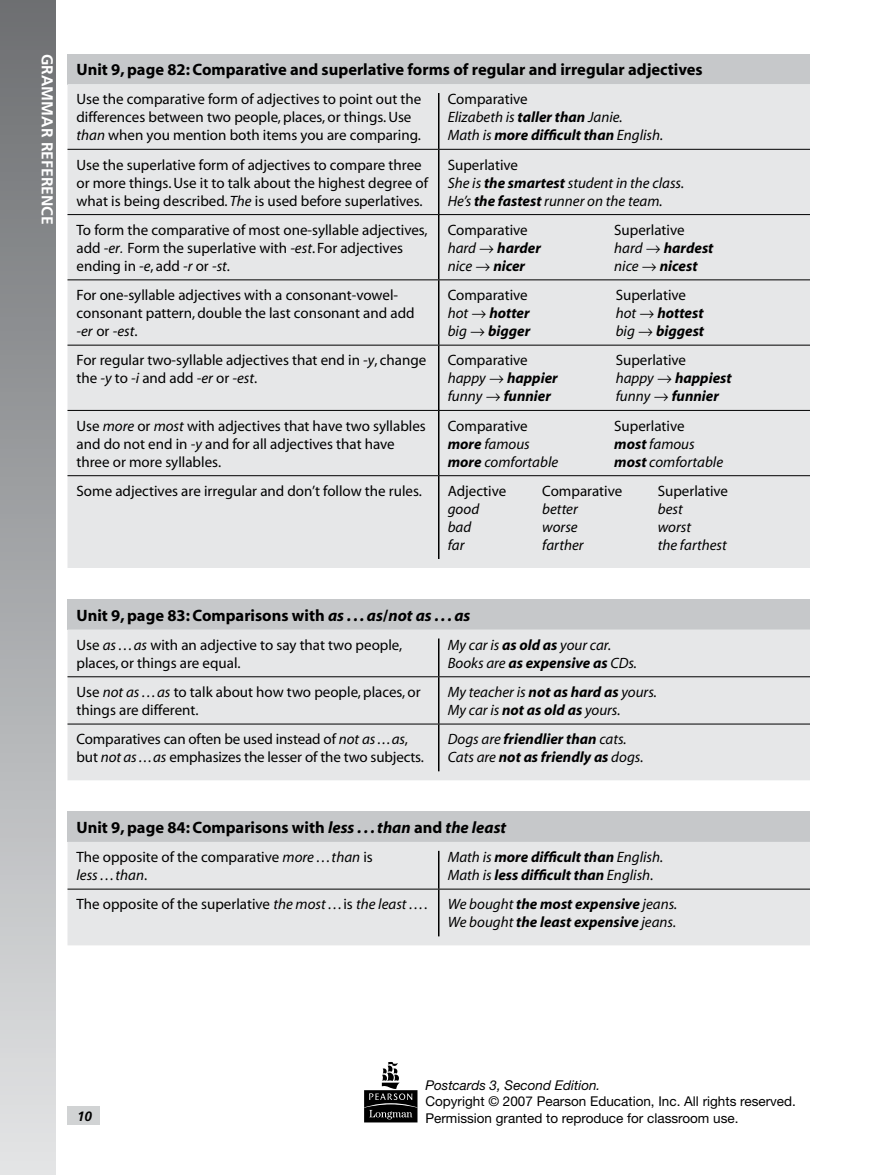
<style>
.page{position:relative;width:891px;height:1175px;background:#fff}
.page>*{position:absolute;margin:0;border:0;box-sizing:border-box;transform-origin:0 0}
.t1{font:700 16.5px "Myriad";color:#000}
.t2{font:700 15.75px "Frutiger";color:#fff}
.t3{font:15px/18px "Myriad";color:#000}
.t4{font:italic 15px/18px "Myriad";color:#000}
.t5{font:italic 700 15px/18px "Myriad";color:#000}
.t6{font:13.5px/16.5px "Helvetica Neue";color:#000}
.t7{font:italic 13.5px "Helvetica Neue";color:#000}
.t8{font:italic 700 13.5px "Frutiger";color:#000}
.s1{font-style:italic}
.s2{font-style:normal}
.s3{font-weight:700}
.s4{font-family:"Palatino";font-style:italic}
.s5{font-weight:400}
</style>
<div class="page">
<div style="left:0;top:0;width:55px;height:1174px;background:linear-gradient(to bottom,#6c6e71,#e2e4e5)"></div>
<div style="left:68px;top:54px;width:742px;height:30px;background:#c6c8ca"></div>
<div style="left:68px;top:84px;width:742px;height:484px;background:#e6e7e8"></div>
<hr style="left:438px;top:93px;width:2px;height:56px;background:#000">
<hr style="left:438px;top:150px;width:2px;height:64px;background:#000">
<hr style="left:438px;top:215px;width:2px;height:64px;background:#000">
<hr style="left:438px;top:280px;width:2px;height:65px;background:#000">
<hr style="left:438px;top:345px;width:2px;height:65px;background:#000">
<hr style="left:438px;top:411px;width:2px;height:64px;background:#000">
<hr style="left:438px;top:476px;width:2px;height:83px;background:#000">
<hr style="left:68px;top:149px;width:371px;height:1px;background:#000">
<hr style="left:439px;top:149px;width:371px;height:1px;background:#000">
<hr style="left:68px;top:214px;width:371px;height:1px;background:#000">
<hr style="left:439px;top:214px;width:371px;height:1px;background:#000">
<hr style="left:68px;top:279px;width:371px;height:1px;background:#000">
<hr style="left:439px;top:279px;width:371px;height:1px;background:#000">
<hr style="left:68px;top:345px;width:371px;height:1px;background:#000">
<hr style="left:439px;top:345px;width:371px;height:1px;background:#000">
<hr style="left:68px;top:410px;width:371px;height:1px;background:#000">
<hr style="left:439px;top:410px;width:371px;height:1px;background:#000">
<hr style="left:68px;top:475px;width:371px;height:1px;background:#000">
<hr style="left:439px;top:475px;width:371px;height:1px;background:#000">
<div style="left:68px;top:599px;width:742px;height:30px;background:#c6c8ca"></div>
<div style="left:68px;top:629px;width:742px;height:151px;background:#e6e7e8"></div>
<hr style="left:438px;top:638px;width:2px;height:38px;background:#000">
<hr style="left:438px;top:677px;width:2px;height:46px;background:#000">
<hr style="left:438px;top:724px;width:2px;height:47px;background:#000">
<hr style="left:68px;top:676px;width:371px;height:1px;background:#000">
<hr style="left:439px;top:676px;width:371px;height:1px;background:#000">
<hr style="left:68px;top:723px;width:371px;height:1px;background:#000">
<hr style="left:439px;top:723px;width:371px;height:1px;background:#000">
<div style="left:68px;top:812px;width:742px;height:30px;background:#c6c8ca"></div>
<div style="left:68px;top:842px;width:742px;height:103px;background:#e6e7e8"></div>
<hr style="left:438px;top:850px;width:2px;height:38px;background:#000">
<hr style="left:438px;top:889px;width:2px;height:47px;background:#000">
<hr style="left:68px;top:888px;width:371px;height:1px;background:#000">
<hr style="left:439px;top:888px;width:371px;height:1px;background:#000">
<div style="left:68px;top:1106px;width:32px;height:18px;background:#d1d3d4"></div>
<svg style="left:364px;top:1062px;width:54px;height:60px"></svg>
<p class="t2" style="left:57px;top:54px;width:172px;rotate:90deg">GRAMMAR REFERENCE</p>
<p class="t1" style="left:76px;top:61px;width:628px">Unit 9, page 82: Comparative and superlative forms of regular and irregular adjectives</p>
<p class="t3" style="left:76px;top:91px;width:346px">Use the comparative form of adjectives to point out the differences between two people, places, or things. Use <span class="s1">than</span> when you mention both items you are comparing.</p>
<p class="t4" style="left:448px;top:91px;width:217px"><span class="s2">Comparative<br></span>Elizabeth is <span class="s3">taller than</span> Janie.<br>Math is <span class="s3">more difficult than</span> English.</p>
<p class="t3" style="left:76px;top:156px;width:353px">Use the superlative form of adjectives to compare three or more things. Use it to talk about the highest degree of what is being described. <span class="s1">The</span> is used before superlatives.</p>
<p class="t4" style="left:448px;top:156px;width:238px"><span class="s2">Superlative<br></span>She is <span class="s3">the smartest</span> student in the class.<br>He’s <span class="s3">the fastest</span> runner on the team.</p>
<p class="t3" style="left:76px;top:221px;width:353px">To form the comparative of most one-syllable adjectives, add <span class="s1">-er</span><span class="s4">.</span> Form the superlative with <span class="s1">-est</span>. For adjectives ending in <span class="s1">-e</span>, add <span class="s1">-r</span> or <span class="s1">-st</span>.</p>
<p class="t3" style="left:448px;top:221px;width:82px">Comparative</p>
<p class="t3" style="left:614px;top:221px;width:72px">Superlative</p>
<p class="t5" style="left:448px;top:239px;width:95px"><span class="s5">hard</span> → harder</p>
<p class="t5" style="left:614px;top:239px;width:101px"><span class="s5">hard</span> → hardest</p>
<p class="t5" style="left:448px;top:257px;width:79px"><span class="s5">nice</span> → nicer</p>
<p class="t5" style="left:614px;top:257px;width:85px"><span class="s5">nice</span> → nicest</p>
<p class="t3" style="left:76px;top:287px;width:340px">For one-syllable adjectives with a consonant-vowel&shy;consonant pattern, double the last consonant and add <span class="s1">-er</span> or <span class="s1">-est</span>.</p>
<p class="t3" style="left:448px;top:287px;width:82px">Comparative</p>
<p class="t3" style="left:616px;top:287px;width:72px">Superlative</p>
<p class="t5" style="left:448px;top:304px;width:83px"><span class="s5">hot</span> → hotter</p>
<p class="t5" style="left:616px;top:304px;width:89px"><span class="s5">hot</span> → hottest</p>
<p class="t5" style="left:448px;top:322px;width:84px"><span class="s5">big</span> → bigger</p>
<p class="t5" style="left:616px;top:322px;width:90px"><span class="s5">big</span> → biggest</p>
<p class="t3" style="left:76px;top:352px;width:351px">For regular two-syllable adjectives that end in <span class="s1">-y</span>, change the <span class="s1">-y</span> to <span class="s1">-i</span> and add <span class="s1">-er</span> or <span class="s1">-est</span>.</p>
<p class="t3" style="left:448px;top:352px;width:82px">Comparative</p>
<p class="t3" style="left:616px;top:352px;width:72px">Superlative</p>
<p class="t5" style="left:448px;top:370px;width:112px"><span class="s5">happy</span> → happier</p>
<p class="t5" style="left:616px;top:370px;width:117px"><span class="s5">happy</span> → happiest</p>
<p class="t5" style="left:448px;top:388px;width:105px"><span class="s5">funny</span> → funnier</p>
<p class="t5" style="left:616px;top:388px;width:105px"><span class="s5">funny</span> → funnier</p>
<p class="t3" style="left:76px;top:417px;width:351px">Use <span class="s1">more</span> or <span class="s1">most</span> with adjectives that have two syllables and do not end in <span class="s1">-y</span> and for all adjectives that have three or more syllables.</p>
<p class="t3" style="left:448px;top:417px;width:82px">Comparative</p>
<p class="t3" style="left:614px;top:417px;width:72px">Superlative</p>
<p class="t4" style="left:448px;top:435px;width:84px"><span class="s3">more</span> famous</p>
<p class="t4" style="left:614px;top:435px;width:82px"><span class="s3">most</span> famous</p>
<p class="t4" style="left:448px;top:453px;width:112px"><span class="s3">more</span> comfortable</p>
<p class="t4" style="left:614px;top:453px;width:110px"><span class="s3">most</span> comfortable</p>
<p class="t3" style="left:76px;top:482px;width:347px">Some adjectives are irregular and don’t follow the rules.</p>
<p class="t3" style="left:448px;top:482px;width:60px">Adjective</p>
<p class="t3" style="left:542px;top:482px;width:82px">Comparative</p>
<p class="t3" style="left:658px;top:482px;width:72px">Superlative</p>
<p class="t4" style="left:448px;top:500px;width:33px">good</p>
<p class="t4" style="left:542px;top:500px;width:37px">better</p>
<p class="t4" style="left:658px;top:500px;width:27px">best</p>
<p class="t4" style="left:448px;top:518px;width:25px">bad</p>
<p class="t4" style="left:542px;top:518px;width:37px">worse</p>
<p class="t4" style="left:658px;top:518px;width:35px">worst</p>
<p class="t4" style="left:448px;top:536px;width:18px">far</p>
<p class="t4" style="left:542px;top:536px;width:43px">farther</p>
<p class="t4" style="left:658px;top:536px;width:71px">the farthest</p>
<p class="t1" style="left:76px;top:606px;width:396px">Unit 9, page 83: Comparisons with <span class="s1">as . . . as</span>/<span class="s1">not as . . . as</span></p>
<p class="t3" style="left:76px;top:636px;width:327px">Use <span class="s1">as . . . as</span> with an adjective to say that two people, places, or things are equal.</p>
<p class="t4" style="left:448px;top:636px;width:191px">My car is <span class="s3">as old as</span> your car.<br>Books are <span class="s3">as expensive as</span> CDs.</p>
<p class="t3" style="left:76px;top:683px;width:346px">Use <span class="s1">not as . . . as</span> to talk about how two people, places, or things are different.</p>
<p class="t4" style="left:448px;top:683px;width:211px">My teacher is <span class="s3">not as hard as</span> yours.<br>My car is <span class="s3">not as old as</span> yours.</p>
<p class="t3" style="left:76px;top:731px;width:349px">Comparatives can often be used instead of <span class="s1">not as . . . as</span>, but <span class="s1">not as . . . as</span> emphasizes the lesser of the two subjects.</p>
<p class="t5" style="left:448px;top:730px;width:197px"><span class="s5">Dogs are</span> friendlier than <span class="s5">cats.<br>Cats are</span> not as friendly as <span class="s5">dogs.</span></p>
<p class="t1" style="left:76px;top:819px;width:431px">Unit 9, page 84: Comparisons with <span class="s1">less . . . than</span> and <span class="s1">the least</span></p>
<p class="t3" style="left:76px;top:848px;width:298px">The opposite of the comparative <span class="s1">more . . . than</span> is <span class="s1">less . . . than</span>.</p>
<p class="t5" style="left:448px;top:848px;width:217px"><span class="s5">Math is</span> more difficult than <span class="s5">English.<br>Math is</span> less difficult than <span class="s5">English.</span></p>
<p class="t3" style="left:76px;top:896px;width:352px">The opposite of the superlative <span class="s1">the most . . .</span> is <span class="s1">the least . . .</span> .</p>
<p class="t5" style="left:448px;top:895px;width:231px"><span class="s5">We bought</span> the most expensive <span class="s5">jeans.<br>We bought</span> the least expensive <span class="s5">jeans.</span></p>
<p class="t8" style="left:77px;top:1108px;width:17px">10</p>
<p class="t7" style="left:425px;top:1076px;width:177px">Postcards 3, Second Edition.</p>
<p class="t6" style="left:425px;top:1092px;width:372px">Copyright © 2007 Pearson Education, Inc. All rights reserved.<br>Permission granted to reproduce for classroom use.</p>
</div>
